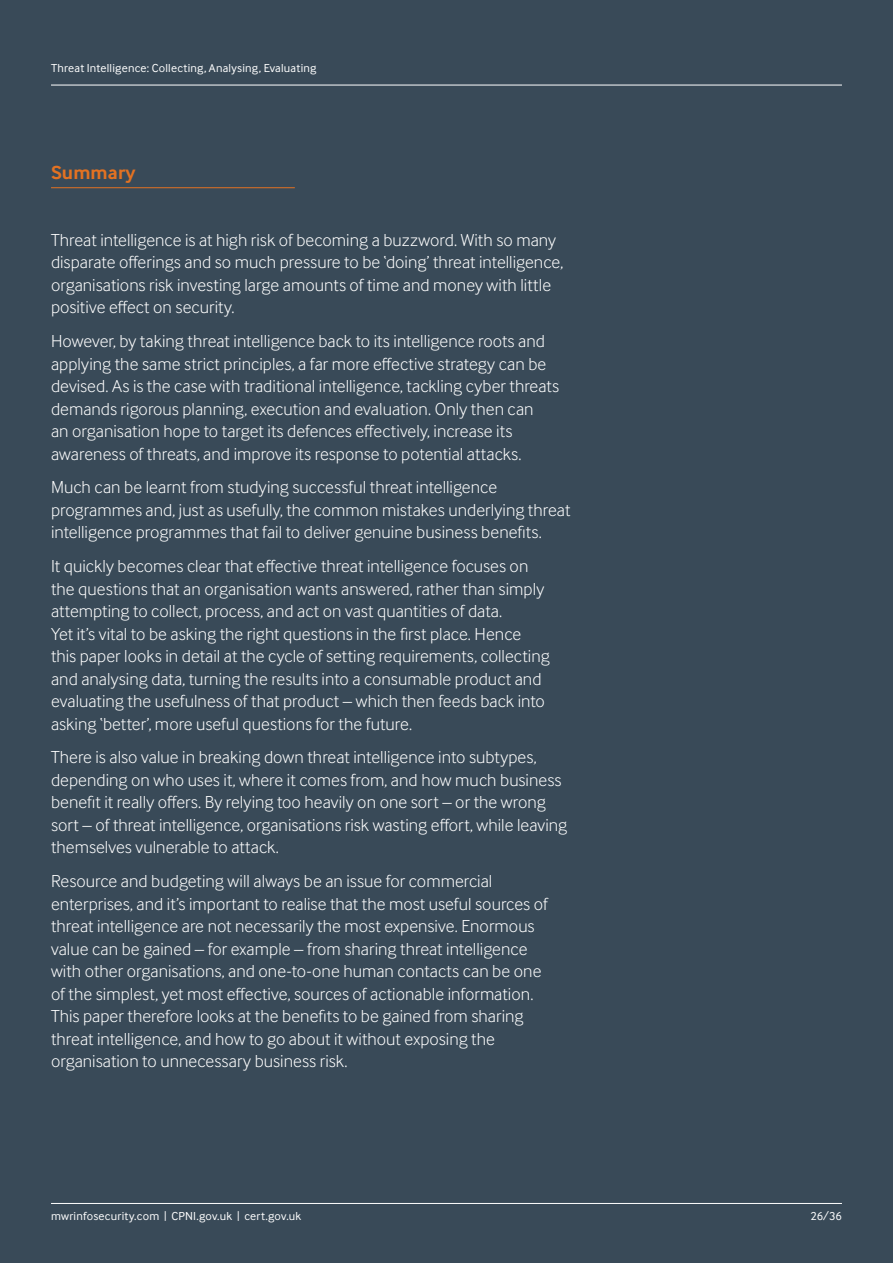
<style>
.page{position:relative;width:893px;height:1263px;background:#394a58}
.page>*{position:absolute;margin:0;border:0;box-sizing:border-box;transform-origin:0 0}
.t1{font:700 19.5px "Inter Face";letter-spacing:.005em;color:#e37222}
.t2{font:300 18px/22.5px "Inter Face";letter-spacing:.005em;color:#fff}
.t3{font:12px "Inter Face";letter-spacing:.02em;color:#fff}
</style>
<div class="page">
<hr style="left:51px;top:85px;width:791px;height:1px;background:#fff">
<hr style="left:51px;top:1203px;width:791px;height:1px;background:#fff">
<hr style="left:51px;top:187px;width:244px;height:1px;background:#e37222">
<p class="t3" style="left:51px;top:61px;width:267px">Threat Intelligence: Collecting, Analysing, Evaluating</p>
<p class="t1" style="left:51px;top:161px;width:86px">Summary</p>
<p class="t2" style="left:51px;top:228px;width:514px">Threat intelligence is at high risk of becoming a buzzword. With so many disparate offerings and so much pressure to be ‘doing’ threat intelligence, organisations risk investing large amounts of time and money with little positive effect on security.</p>
<p class="t2" style="left:51px;top:330px;width:510px">However, by taking threat intelligence back to its intelligence roots and applying the same strict principles, a far more effective strategy can be devised. As is the case with traditional intelligence, tackling cyber threats demands rigorous planning, execution and evaluation. Only then can<br>an organisation hope to target its defences effectively, increase its awareness of threats, and improve its response to potential attacks.</p>
<p class="t2" style="left:51px;top:476px;width:521px">Much can be learnt from studying successful threat intelligence programmes and, just as usefully, the common mistakes underlying threat intelligence programmes that fail to deliver genuine business benefits.</p>
<p class="t2" style="left:51px;top:555px;width:500px">It quickly becomes clear that effective threat intelligence focuses on the questions that an organisation wants answered, rather than simply attempting to collect, process, and act on vast quantities of data.<br>Yet it’s vital to be asking the right questions in the first place. Hence this paper looks in detail at the cycle of setting requirements, collecting and analysing data, turning the results into a consumable product and evaluating the usefulness of that product – which then feeds back into asking ‘better’, more useful questions for the future.</p>
<p class="t2" style="left:51px;top:746px;width:518px">There is also value in breaking down threat intelligence into subtypes, depending on who uses it, where it comes from, and how much business benefit it really offers. By relying too heavily on one sort – or the wrong sort – of threat intelligence, organisations risk wasting effort, while leaving themselves vulnerable to attack.</p>
<p class="t2" style="left:51px;top:870px;width:498px">Resource and budgeting will always be an issue for commercial enterprises, and it’s important to realise that the most useful sources of threat intelligence are not necessarily the most expensive. Enormous value can be gained – for example – from sharing threat intelligence with other organisations, and one-to-one human contacts can be one of the simplest, yet most effective, sources of actionable information.<br>This paper therefore looks at the benefits to be gained from sharing threat intelligence, and how to go about it without exposing the organisation to unnecessary business risk.</p>
<p class="t3" style="left:51px;top:1209px;width:252px">mwrinfosecurity.com | CPNI.gov.uk | cert.gov.uk</p>
<p class="t3" style="left:810px;top:1209px;width:33px">26/36</p>
</div>
